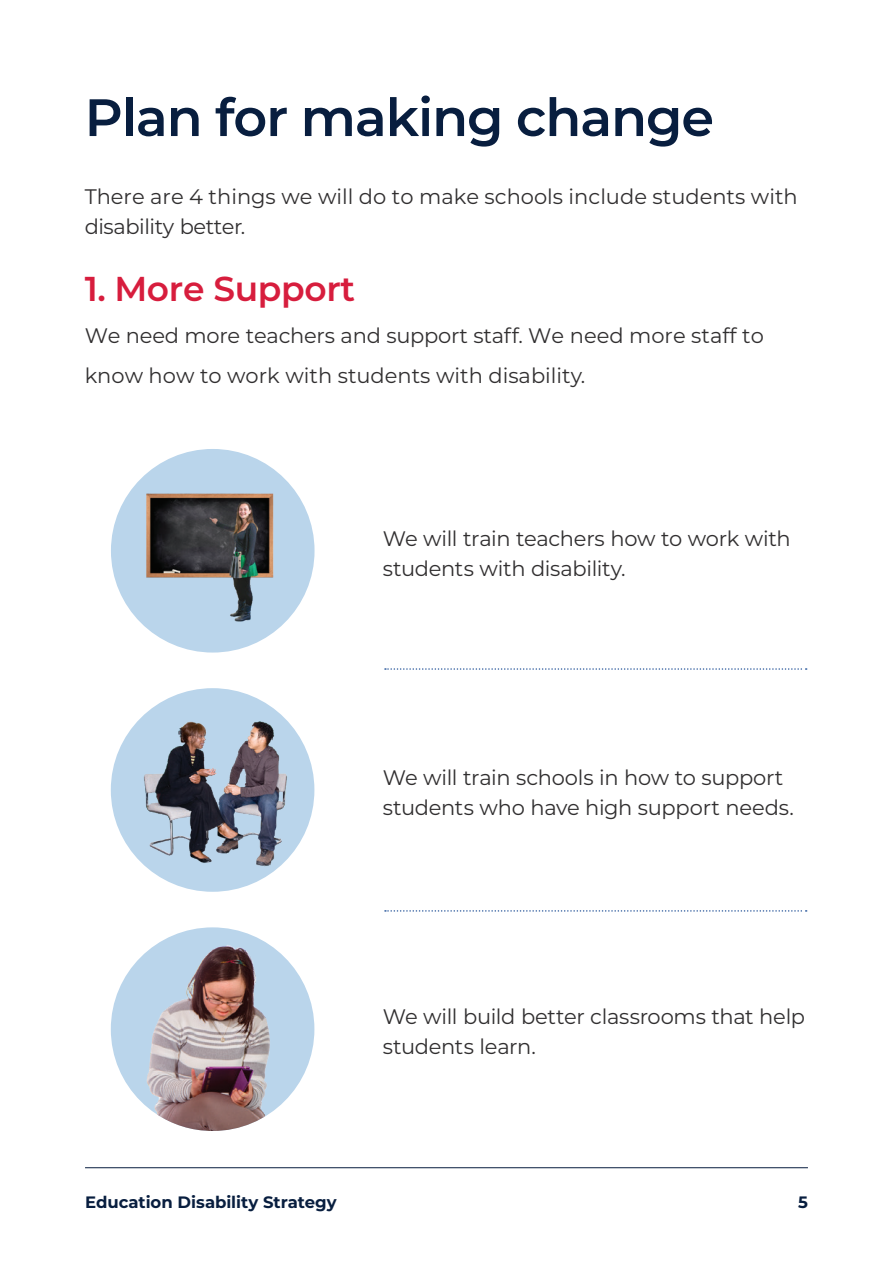
<style>
.page{position:relative;width:893px;height:1263px;background:#fff}
.page>*{position:absolute;margin:0;border:0;box-sizing:border-box;transform-origin:0 0}
.Body_Use{font:600 52.5px "Montserrat";letter-spacing:-.02em;color:#081e3f}
.Body_Use-2{font:600 34.5px "Montserrat";letter-spacing:-.01em;color:#d71d3d}
.Body_Use-3{font:21px/30px "Montserrat";letter-spacing:-.01em;color:#312f30}
.t1{font:700 16.5px "Montserrat";letter-spacing:-.005em;color:#081e3f}
</style>
<div class="page">
<hr style="left:85px;top:1167px;width:723px;height:1px;background:#081e3f">
<div style="left:111px;top:449px;width:204px;height:203px;background:#bad5eb;border-radius:50%"></div>
<img style="left:146px;top:493px;width:128px;height:129px">
<div style="left:111px;top:688px;width:203px;height:204px;background:#bad5eb;border-radius:50%"></div>
<img style="left:142px;top:721px;width:147px;height:146px">
<div style="left:111px;top:927px;width:203px;height:204px;background:#bad5eb;border-radius:50%"></div>
<img style="left:119px;top:939px;width:195px;height:192px">
<svg style="left:385px;top:668px;width:422px;height:2px"></svg>
<svg style="left:385px;top:910px;width:422px;height:2px"></svg>
<p class="Body_Use" style="left:85px;top:80px;width:631px">Plan for making change</p>
<p class="Body_Use-3" style="left:85px;top:181px;width:715px">There are 4 things we will do to make schools include students with disability better.</p>
<p class="Body_Use-2" style="left:85px;top:264px;width:272px">1. More Support</p>
<p class="Body_Use-3" style="left:85px;top:315px;width:681px;line-height:39.6px">We need more teachers and support staff. We need more staff to know how to work with students with disability.</p>
<p class="Body_Use-3" style="left:383px;top:523px;width:410px">We will train teachers how to work with students with disability.</p>
<p class="Body_Use-3" style="left:383px;top:762px;width:413px">We will train schools in how to support students who have high support needs.</p>
<p class="Body_Use-3" style="left:383px;top:1001px;width:424px">We will build better classrooms that help students learn.</p>
<p class="t1" style="left:85px;top:1190px;width:253px">Education Disability Strategy</p>
<p class="t1" style="left:798px;top:1190px;width:11px">5</p>
</div>
